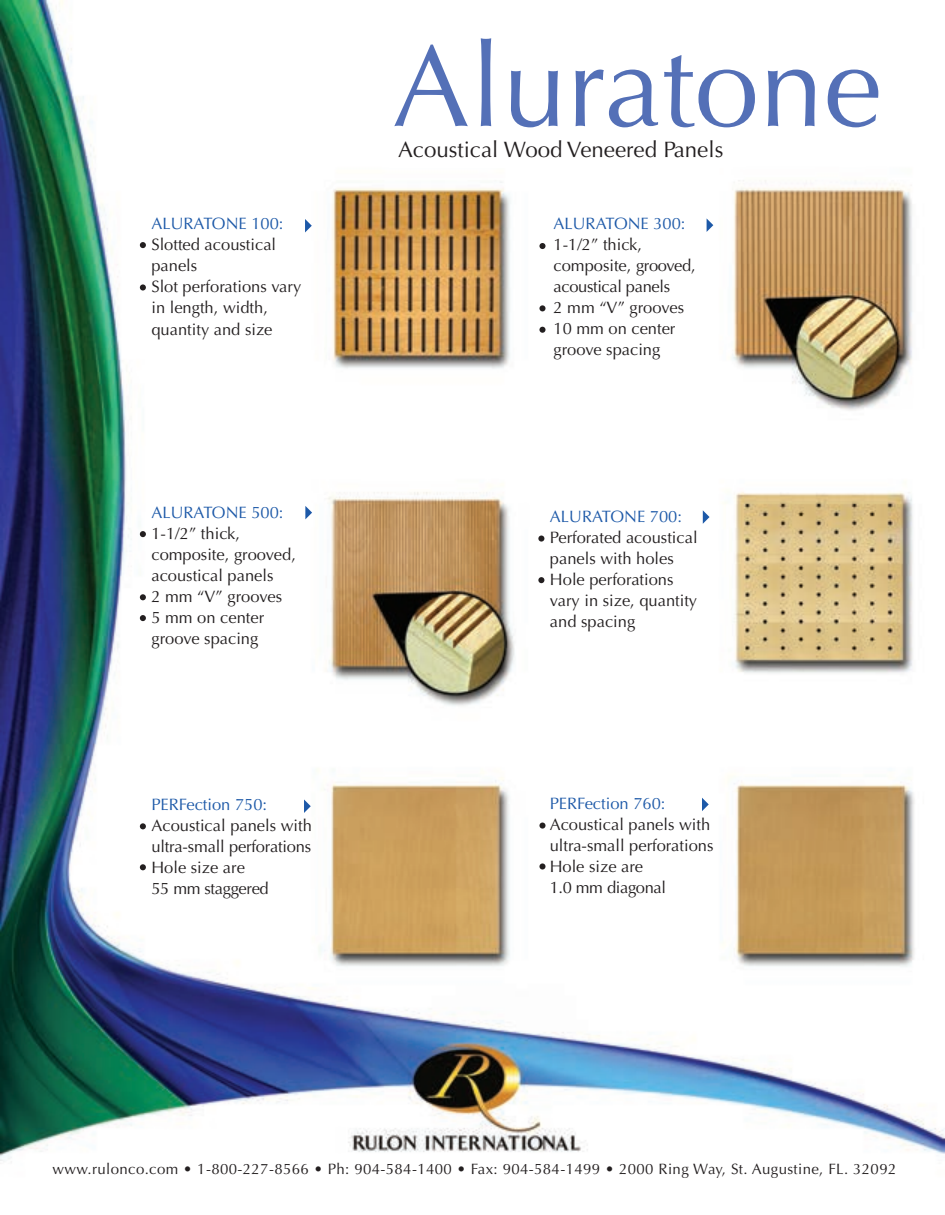
<style>
.page{position:relative;width:945px;height:1215px;background:#fff}
.page>*{position:absolute;margin:0;border:0;box-sizing:border-box;transform-origin:0 0}
.t1{font:22.35px "Optima LT Std";color:#231f20}
.t2{font:16.5px/21px "Optima LT Std";color:#231f20}
.t3{font:16.5px "Optima LT Std";color:#1d59a8}
.t4{font:15px "Optima LT Std";letter-spacing:.025em;color:#231f20}
</style>
<div class="page">
<img style="left:0;top:0;width:945px;height:1161px">
<img style="left:394px;top:38px;width:484px;height:89px">
<img style="left:389px;top:132px;width:343px;height:36px">
<svg style="left:305px;top:219px;width:7px;height:13px"></svg>
<svg style="left:707px;top:218px;width:6px;height:14px"></svg>
<div style="left:539px;top:243px;width:7px;height:6px;background:#231f20;border-radius:50%"></div>
<div style="left:539px;top:305px;width:7px;height:6px;background:#231f20;border-radius:50%"></div>
<div style="left:539px;top:327px;width:7px;height:6px;background:#231f20;border-radius:50%"></div>
<svg style="left:140px;top:242px;width:6px;height:6px"></svg>
<div style="left:140px;top:284px;width:6px;height:7px;background:#231f20;border-radius:50%"></div>
<svg style="left:140px;top:531px;width:6px;height:6px"></svg>
<svg style="left:538px;top:536px;width:6px;height:6px"></svg>
<svg style="left:538px;top:577px;width:6px;height:6px"></svg>
<svg style="left:140px;top:594px;width:6px;height:6px"></svg>
<svg style="left:140px;top:615px;width:6px;height:6px"></svg>
<div style="left:539px;top:823px;width:7px;height:6px;background:#231f20;border-radius:50%"></div>
<svg style="left:539px;top:863px;width:7px;height:7px"></svg>
<svg style="left:305px;top:506px;width:7px;height:13px"></svg>
<svg style="left:703px;top:510px;width:7px;height:14px"></svg>
<svg style="left:140px;top:823px;width:6px;height:6px"></svg>
<svg style="left:140px;top:864px;width:6px;height:6px"></svg>
<svg style="left:304px;top:799px;width:7px;height:14px"></svg>
<svg style="left:702px;top:798px;width:7px;height:13px"></svg>
<p class="t3" style="left:151px;top:214px;width:134px">ALURATONE 100:</p>
<p class="t2" style="left:151px;top:235px;width:151px">Slotted acoustical panels<br>Slot perforations vary in length, width, quantity and size</p>
<p class="t3" style="left:151px;top:503px;width:134px">ALURATONE 500:</p>
<p class="t2" style="left:151px;top:523px;width:146px">1-1/2” thick, composite, grooved, acoustical panels<br>2 mm “V” grooves<br>5 mm on center groove spacing</p>
<p class="t3" style="left:151px;top:795px;width:117px">PERFection 750:</p>
<p class="t2" style="left:151px;top:815px;width:162px">Acoustical panels with ultra-small perforations<br>Hole size are<br>55 mm staggered</p>
<h1 class="t1" style="left:398px;top:137px;width:327px">Acoustical Wood Veneered Panels</h1>
<p class="t3" style="left:554px;top:214px;width:134px">ALURATONE 300:</p>
<p class="t2" style="left:554px;top:235px;width:144px">1-1/2” thick, composite, grooved, acoustical panels<br>2 mm “V” grooves<br>10 mm on center groove spacing</p>
<p class="t3" style="left:550px;top:507px;width:134px">ALURATONE 700:</p>
<p class="t2" style="left:550px;top:528px;width:149px">Perforated acoustical panels with holes<br>Hole perforations vary in size, quantity and spacing</p>
<p class="t3" style="left:550px;top:794px;width:117px">PERFection 760:</p>
<p class="t2" style="left:550px;top:815px;width:165px">Acoustical panels with ultra-small perforations<br>Hole size are<br>1.0 mm diagonal</p>
<p class="t4" style="left:53px;top:1160px;width:845px">www.rulonco.com • 1-800-227-8566 • Ph: 904-584-1400 • Fax: 904-584-1499 • 2000 Ring Way, St. Augustine, FL. 32092</p>
</div>
